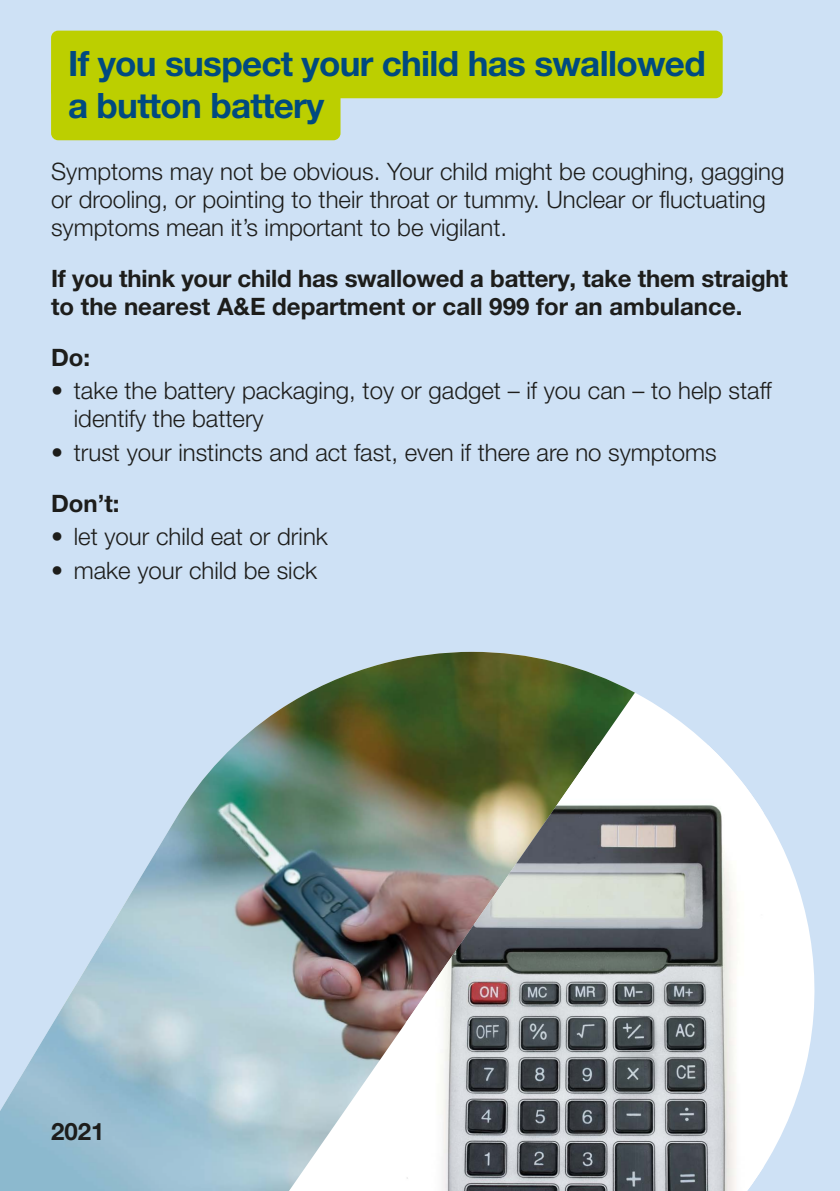
<style>
.page{position:relative;width:840px;height:1191px;background:#fff}
.page>*{position:absolute;margin:0;border:0;box-sizing:border-box;transform-origin:0 0}
.H1_Hdr_3rd_17_5_21{font:700 35px/42px "Helvetica Neue LT Pro";letter-spacing:-.02em;color:#004a80}
.Body_bullets_12_14{font:300 24px/28px "Helvetica Neue LT Pro";color:#1d1d1b}
.Body_12_14_light__3a{font:300 24px/28px "Helvetica Neue LT Pro";color:#1d1d1b}
.Body_Subhd_12_14_BLA{font:700 24px/28px "Helvetica Neue LT Pro";letter-spacing:-.01em;color:#1d1d1b}
.Body_12_14_light__3a-2{font:700 24px "Helvetica Neue LT Pro";color:#1d1d1b}
</style>
<div class="page">
<div style="left:0;top:0;width:839px;height:1191px;background:#cee1f5"></div>
<div style="left:51px;top:31px;width:671px;height:67px;background:#bccf00;border-radius:7px"></div>
<div style="left:51px;top:78px;width:289px;height:62px;background:#bccf00;border-radius:7px"></div>
<svg style="left:464px;top:651px;width:351px;height:517px"></svg>
<img style="left:0;top:652px;width:634px;height:539px">
<img style="left:405px;top:745px;width:358px;height:446px">
<h1 class="H1_Hdr_3rd_17_5_21" style="left:68px;top:42px;width:638px">If you suspect your child has swallowed a button battery</h1>
<p class="Body_12_14_light__3a" style="left:51px;top:157px;width:734px">Symptoms may not be obvious. Your child might be coughing, gagging or drooling, or pointing to their throat or tummy. Unclear or fluctuating symptoms mean it’s important to be vigilant.</p>
<p class="Body_Subhd_12_14_BLA" style="left:51px;top:264px;width:738px">If you think your child has swallowed a battery, take them straight to the nearest A&amp;E department or call 999 for an ambulance.</p>
<p class="Body_Subhd_12_14_BLA" style="left:51px;top:342px;width:41px">Do:</p>
<p class="Body_bullets_12_14" style="left:74px;top:376px;width:699px;text-indent:-23px">• take the battery packaging, toy or gadget – if you can – to help staff identify the battery</p>
<p class="Body_bullets_12_14" style="left:51px;top:438px;width:666px">• trust your instincts and act fast, even if there are no symptoms</p>
<p class="Body_Subhd_12_14_BLA" style="left:51px;top:488px;width:70px">Don’t:</p>
<p class="Body_bullets_12_14" style="left:51px;top:522px;width:278px">• let your child eat or drink</p>
<p class="Body_bullets_12_14" style="left:51px;top:556px;width:267px">• make your child be sick</p>
<p class="Body_12_14_light__3a-2" style="left:51px;top:1116px;width:55px">2021</p>
</div>
